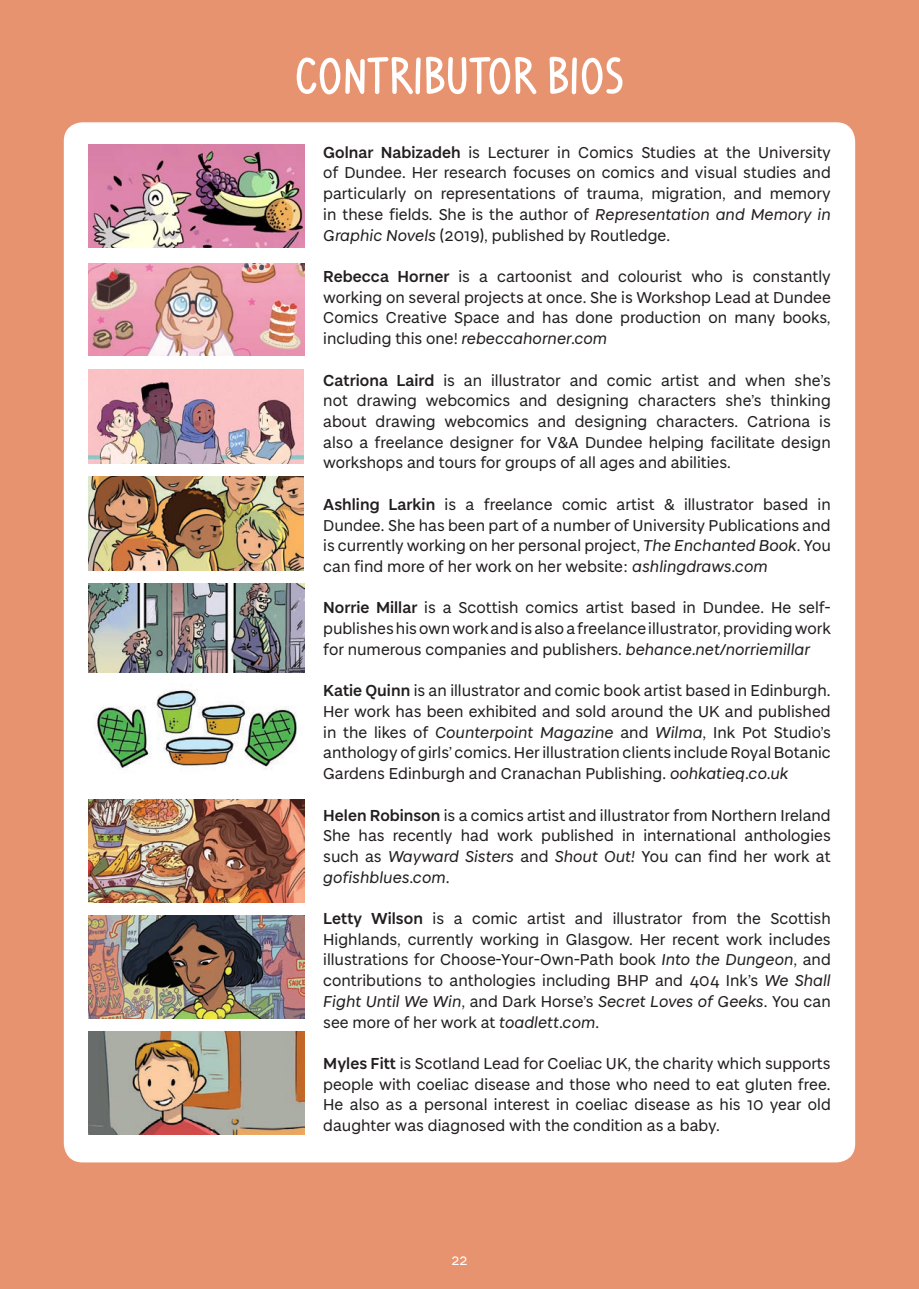
<style>
.page{position:relative;width:919px;height:1289px;background:#fff}
.page>*{position:absolute;margin:0;border:0;box-sizing:border-box;transform-origin:0 0}
.t1{font:500 52.5px "Ventura Edding";color:#fff}
.t2{font:17.25px/20.7px "Baxter Sans";color:#231f20;text-align:justify}
.t3{font:15px "Baxter Sans";color:#fff}
.s1{font-weight:600}
.s2{font-style:italic}
</style>
<div class="page">
<div style="left:0;top:0;width:918px;height:1288px;background:#e8936f"></div>
<div style="left:65px;top:123px;width:789px;height:1038px;background:#fff;border-radius:18px"></div>
<img style="left:88px;top:264px;width:216px;height:92px">
<img style="left:88px;top:369px;width:216px;height:94px">
<img style="left:88px;top:476px;width:216px;height:94px">
<img style="left:88px;top:583px;width:216px;height:89px">
<img style="left:88px;top:145px;width:216px;height:103px">
<img style="left:96px;top:690px;width:201px;height:79px">
<img style="left:88px;top:799px;width:216px;height:103px">
<img style="left:88px;top:915px;width:216px;height:103px">
<img style="left:88px;top:1031px;width:216px;height:103px">
<p class="t1" style="left:295px;top:46px;width:329px">CONTRIBUTOR BIOS</p>
<p class="t2" style="left:323px;top:141px;width:509px"><span class="s1">Golnar Nabizadeh</span> is Lecturer in Comics Studies at the University of Dundee. Her research focuses on comics and visual studies and particularly on representations of trauma, migration, and memory in these fields. She is the author of <span class="s2">Representation and Memory in Graphic Novels</span> (2019), published by Routledge.</p>
<p class="t2" style="left:323px;top:265px;width:509px"><span class="s1">Rebecca Horner</span> is a cartoonist and colourist who is constantly working on several projects at once. She is Workshop Lead at Dundee Comics Creative Space and has done production on many books, including this one! <span class="s2">rebeccahorner.com</span></p>
<p class="t2" style="left:323px;top:369px;width:509px"><span class="s1">Catriona Laird</span> is an illustrator and comic artist and when she’s not drawing webcomics and designing characters she’s thinking about drawing webcomics and designing characters. Catriona is also a freelance designer for V&amp;A Dundee helping facilitate design workshops and tours for groups of all ages and abilities.</p>
<p class="t2" style="left:323px;top:493px;width:509px"><span class="s1">Ashling Larkin</span> is a freelance comic artist &amp; illustrator based in Dundee. She has been part of a number of University Publications and is currently working on her personal project, <span class="s2">The Enchanted Book</span>. You can find more of her work on her website: <span class="s2">ashlingdraws.com</span></p>
<p class="t2" style="left:323px;top:597px;width:509px"><span class="s1">Norrie Millar</span> is a Scottish comics artist based in Dundee. He self&shy;publishes his own work and is also a freelance illustrator, providing work for numerous companies and publishers. <span class="s2">behance.net/norriemillar</span></p>
<p class="t2" style="left:323px;top:679px;width:509px"><span class="s1">Katie Quinn</span> is an illustrator and comic book artist based in Edinburgh.<br>Her work has been exhibited and sold around the UK and published in the likes of <span class="s2">Counterpoint Magazine</span> and <span class="s2">Wilma</span>, Ink Pot Studio’s anthology of girls’ comics. Her illustration clients include Royal Botanic Gardens Edinburgh and Cranachan Publishing. <span class="s2">oohkatieq.co.uk</span></p>
<p class="t2" style="left:323px;top:804px;width:509px"><span class="s1">Helen Robinson</span> is a comics artist and illustrator from Northern Ireland She has recently had work published in international anthologies such as <span class="s2">Wayward Sisters</span> and <span class="s2">Shout Out!</span> You can find her work at <span class="s2">gofishblues.com.</span></p>
<p class="t2" style="left:323px;top:907px;width:509px"><span class="s1">Letty Wilson</span> is a comic artist and illustrator from the Scottish Highlands, currently working in Glasgow. Her recent work includes illustrations for Choose-Your-Own-Path book <span class="s2">Into the Dungeon</span>, and contributions to anthologies including BHP and 404 Ink’s <span class="s2">We Shall Fight Until We Win</span>, and Dark Horse’s <span class="s2">Secret Loves of Geeks</span>. You can see more of her work at <span class="s2">toadlett.com</span>.</p>
<p class="t2" style="left:323px;top:1052px;width:509px"><span class="s1">Myles Fitt</span> is Scotland Lead for Coeliac UK, the charity which supports people with coeliac disease and those who need to eat gluten free.<br>He also as a personal interest in coeliac disease as his 10 year old daughter was diagnosed with the condition as a baby.</p>
<p class="t3" style="left:451px;top:1250px;width:18px">22</p>
</div>
